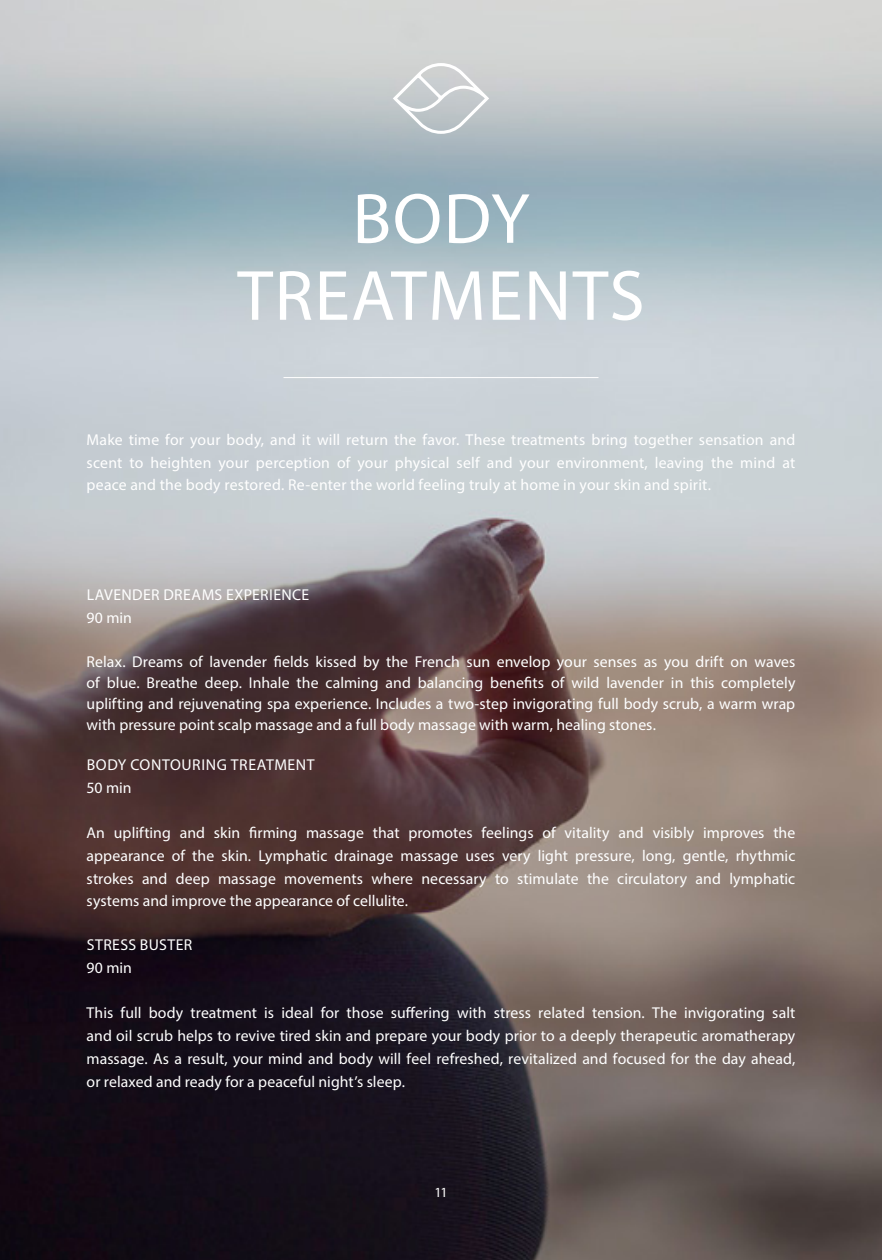
<style>
.page{position:relative;width:882px;height:1260px;background:#fff}
.page>*{position:absolute;margin:0;border:0;box-sizing:border-box;transform-origin:0 0}
.t1{font:71.75px/77px "Myriad Pro";letter-spacing:.02em;color:#fff;text-align:center}
.t2{font:15.75px/22.8px "Myriad Pro";letter-spacing:.01em;color:#fff;text-align:justify}
.t3{font:15.75px/22.8px "Myriad Pro";letter-spacing:.035em;color:#fff}
.t4{font:14px "Myriad Pro";color:#fff}
</style>
<div class="page">
<img style="left:0;top:0;width:882px;height:1260px">
<svg style="left:393px;top:63px;width:96px;height:71px;background:#ccd0d2"></svg>
<hr style="left:284px;top:377px;width:314px;height:1px;background:#fff">
<h1 class="t1" style="left:237px;top:179px;width:409px">BODY<br>TREATMENTS</h1>
<p class="t2" style="left:87px;top:428px;width:710px">Make time for your body, and it will return the favor. These treatments bring together sensation and scent to heighten your perception of your physical self and your environment, leaving the mind at peace and the body restored. Re-enter the world feeling truly at home in your skin and spirit.</p>
<p class="t2" style="left:87px;top:583px;width:224px">LAVENDER DREAMS EXPERIENCE<br>90 min</p>
<p class="t2" style="left:87px;top:651px;width:710px;line-height:21px">Relax. Dreams of lavender fields kissed by the French sun envelop your senses as you drift on waves of blue. Breathe deep. Inhale the calming and balancing benefits of wild lavender in this completely uplifting and rejuvenating spa experience. Includes a two-step invigorating full body scrub, a warm wrap with pressure point scalp massage and a full body massage with warm, healing stones.</p>
<p class="t3" style="left:87px;top:753px;width:230px">BODY CONTOURING TREATMENT<br>50 min</p>
<p class="t2" style="left:87px;top:821px;width:710px">An uplifting and skin firming massage that promotes feelings of vitality and visibly improves the appearance of the skin. Lymphatic drainage massage uses very light pressure, long, gentle, rhythmic strokes and deep massage movements where necessary to stimulate the circulatory and lymphatic systems and improve the appearance of cellulite.</p>
<p class="t2" style="left:87px;top:933px;width:107px">STRESS BUSTER<br>90 min</p>
<p class="t2" style="left:87px;top:1002px;width:710px">This full body treatment is ideal for those suffering with stress related tension. The invigorating salt and oil scrub helps to revive tired skin and prepare your body prior to a deeply therapeutic aromatherapy massage. As a result, your mind and body will feel refreshed, revitalized and focused for the day ahead, or relaxed and ready for a peaceful night’s sleep.</p>
<p class="t4" style="left:434px;top:1184px;width:15px">11</p>
</div>
